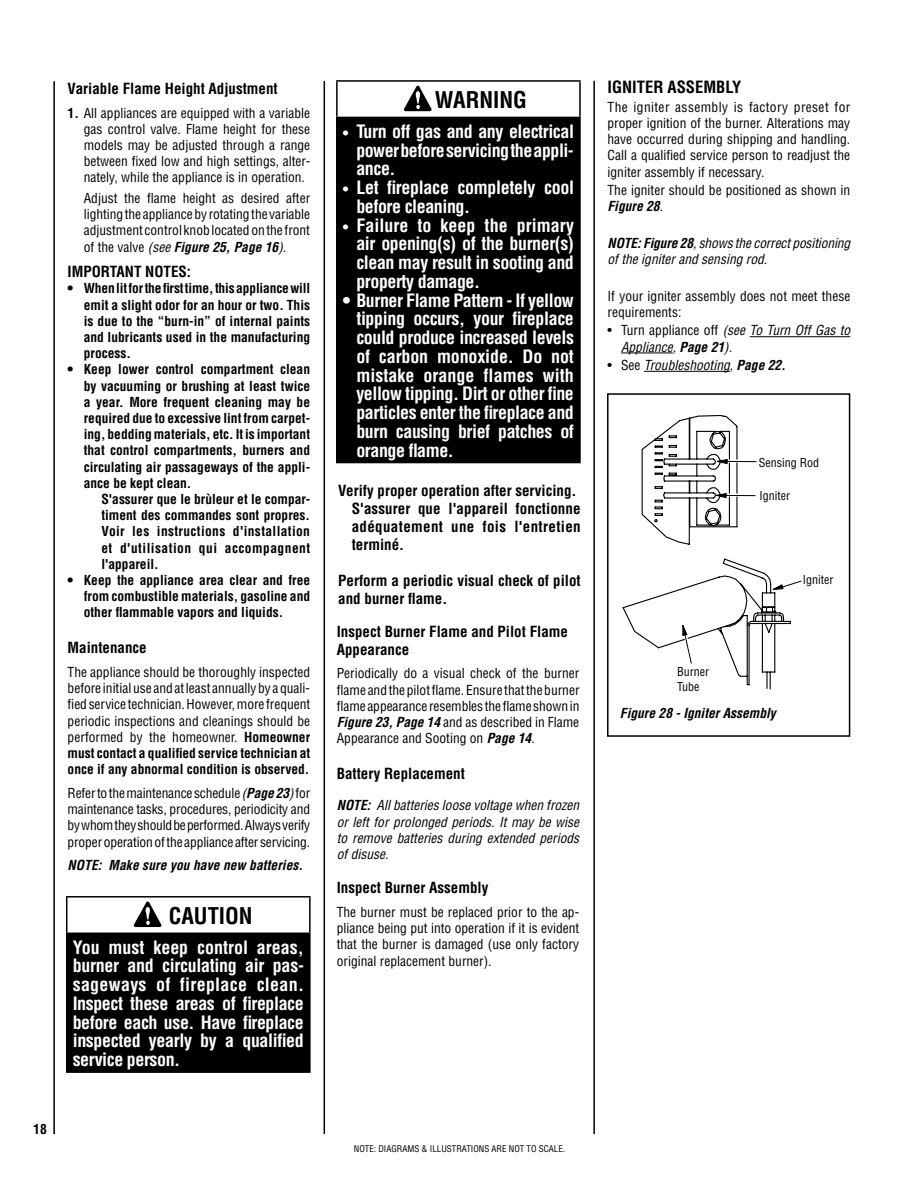
<style>
.page{position:relative;width:918px;height:1188px;background:#fff}
.page>*{position:absolute;margin:0;border:0;box-sizing:border-box;transform-origin:0 0}
.t1{font:700 condensed 22.5px "Helvetica";color:#000}
.t2{font:700 condensed 18px/18.8px "Helvetica";letter-spacing:-.025em;color:#fff;text-align:justify}
.t3{font:700 condensed 16.5px "Helvetica";color:#000}
.t4{font:700 condensed 15px/18px "Helvetica";color:#000}
.t5{font:condensed 13.5px/16.2px "Helvetica";color:#000;text-align:justify}
.t6{font:700 condensed 13.5px/16.2px "Helvetica";color:#000;text-align:justify}
.t7{font:italic condensed 13.5px/16.2px "Helvetica";color:#000}
.t8{font:italic 700 condensed 13.5px "Helvetica";letter-spacing:.005em;color:#000}
.t9{font:condensed 12px/14.4px "Helvetica";color:#000}
.t10{font:condensed 9px "Helvetica";color:#000}
.s1{font-weight:700}
.s2{font-style:italic}
.s3{font-weight:700;font-style:italic}
.s4{font-size:13.5px}
.s5{font-style:normal}
</style>
<div class="page">
<hr style="left:324px;top:81px;width:1px;height:1053px;background:#000">
<hr style="left:53px;top:81px;width:2px;height:1053px;background:#000">
<hr style="left:593px;top:81px;width:2px;height:1053px;background:#000">
<div style="left:607px;top:393px;width:243px;height:344px;border:2px solid #000"></div>
<div style="left:337px;top:117px;width:243px;height:346px;background:#000"></div>
<hr style="left:336px;top:82px;width:2px;height:35px;background:#000">
<hr style="left:336px;top:80px;width:245px;height:2px;background:#000">
<hr style="left:579px;top:82px;width:2px;height:35px;background:#000">
<hr style="left:336px;top:118px;width:2px;height:344px;background:#000">
<hr style="left:336px;top:117px;width:245px;height:1px;background:#000">
<hr style="left:579px;top:118px;width:2px;height:344px;background:#000">
<hr style="left:336px;top:462px;width:245px;height:1px;background:#000">
<div style="left:67px;top:933px;width:243px;height:139px;background:#000"></div>
<hr style="left:66px;top:896px;width:245px;height:2px;background:#000">
<hr style="left:66px;top:898px;width:2px;height:35px;background:#000">
<hr style="left:309px;top:898px;width:2px;height:35px;background:#000">
<hr style="left:66px;top:933px;width:245px;height:1px;background:#000">
<hr style="left:66px;top:934px;width:2px;height:137px;background:#000">
<hr style="left:309px;top:934px;width:2px;height:137px;background:#000">
<hr style="left:66px;top:1071px;width:245px;height:2px;background:#000">
<svg style="left:401px;top:81px;width:34px;height:31px"></svg>
<svg style="left:131px;top:897px;width:34px;height:31px"></svg>
<hr style="left:750px;top:336px;width:100px;height:1px;background:#000">
<hr style="left:621px;top:353px;width:52px;height:1px;background:#000">
<hr style="left:644px;top:371px;width:86px;height:1px;background:#000">
<svg style="left:623px;top:415px;width:179px;height:274px"></svg>
<p class="t4" style="left:68px;top:79px;width:212px">Variable Flame Height Adjustment</p>
<p class="t5" style="left:84px;top:104px;width:228px;text-indent:-16px"><span class="s1">1.</span> All appliances are equipped with a variable gas control valve. Flame height for these models may be adjusted through a range between fixed low and high settings, alter&shy;nately, while the appliance is in operation.</p>
<p class="t5" style="left:84px;top:190px;width:228px">Adjust the flame height as desired after lighting the appliance by rotating the variable adjustment control knob located on the front of the valve <span class="s2">(see</span> <span class="s3">Figure 25, Page 16</span><span class="s2">).</span></p>
<p class="t4" style="left:68px;top:263px;width:125px">IMPORTANT NOTES:</p>
<p class="t6" style="left:84px;top:280px;width:228px;text-indent:-16px">• When lit for the first time, this appliance will emit a slight odor for an hour or two. This is due to the “burn-in” of internal paints and lubricants used in the manufacturing process.</p>
<p class="t6" style="left:84px;top:361px;width:228px;text-indent:-16px">• Keep lower control compartment clean by vacuuming or brushing at least twice a year. More frequent cleaning may be required due to excessive lint from carpet&shy;ing, bedding materials, etc. It is important that control compartments, burners and circulating air passageways of the appli&shy;ance be kept clean.</p>
<p class="t6" style="left:101px;top:491px;width:210px">S'assurer que le brùleur et le compar&shy;timent des commandes sont propres.<br>Voir les instructions d'installation et d'utilisation qui accompagnent l'appareil.</p>
<p class="t6" style="left:84px;top:572px;width:228px;text-indent:-16px">• Keep the appliance area clear and free from combustible materials, gasoline and other flammable vapors and liquids.</p>
<p class="t4" style="left:68px;top:639px;width:81px">Maintenance</p>
<p class="t5" style="left:68px;top:664px;width:244px">The appliance should be thoroughly inspected before initial use and at least annually by a quali&shy;fied service technician. However, more frequent periodic inspections and cleanings should be performed by the homeowner. <span class="s1">Homeowner must contact a qualified service technician at once if any abnormal condition is observed.</span></p>
<p class="t5" style="left:68px;top:785px;width:244px">Refer to the maintenance schedule <span class="s2">(</span><span class="s3">Page 23</span><span class="s2">)</span> for maintenance tasks, procedures, periodicity and by whom they should be performed. Always verify proper operation of the appliance after servicing.</p>
<p class="t8" style="left:68px;top:857px;width:237px">NOTE: Make sure you have new batteries.</p>
<h1 class="t1" style="left:169px;top:901px;width:85px">CAUTION</h1>
<h2 class="t2" style="left:73px;top:938px;width:233px">You must keep control areas, burner and circulating air pas&shy;sageways of fireplace clean.<br>Inspect these areas of fireplace before each use. Have fireplace inspected yearly by a qualified service person.</h2>
<p class="t6" style="left:33px;top:1121px;width:15px">18</p>
<h1 class="t1" style="left:435px;top:86px;width:94px">WARNING</h1>
<h2 class="t2" style="left:356px;top:122px;width:219px;text-indent:-14px"><span class="s4">•</span> Turn off gas and any electrical power before servicing the appli&shy;ance.</h2>
<h2 class="t2" style="left:356px;top:178px;width:219px;text-indent:-14px"><span class="s4">•</span> Let fireplace completely cool before cleaning.</h2>
<h2 class="t2" style="left:356px;top:216px;width:219px;text-indent:-14px"><span class="s4">•</span> Failure to keep the primary air opening(s) of the burner(s) clean may result in sooting and property damage.</h2>
<p class="t2" style="left:356px;top:291px;width:219px;text-indent:-14px">• Burner Flame Pattern - If yellow tipping occurs, your fireplace could produce increased levels of carbon monoxide. Do not mistake orange flames with yellow tipping. Dirt or other fine particles enter the fireplace and burn causing brief patches of orange flame.</p>
<p class="t4" style="left:352px;top:481px;width:230px;text-indent:-14px">Verify proper operation after servicing.<br>S'assurer que l'appareil fonctionne adéquatement une fois l'entretien terminé.</p>
<p class="t4" style="left:338px;top:571px;width:244px">Perform a periodic visual check of pilot and burner flame.</p>
<p class="t4" style="left:337px;top:622px;width:233px">Inspect Burner Flame and Pilot Flame<br>Appearance</p>
<p class="t5" style="left:337px;top:665px;width:244px">Periodically do a visual check of the burner flame and the pilot flame. Ensure that the burner flame appearance resembles the flame shown in <span class="s3">Figure 23, Page 14</span> and as described in Flame Appearance and Sooting on <span class="s3">Page 14</span>.</p>
<p class="t4" style="left:337px;top:765px;width:130px">Battery Replacement</p>
<p class="t7" style="left:337px;top:797px;width:244px;text-align:justify"><span class="s1">NOTE:</span> All batteries loose voltage when frozen or left for prolonged periods. It may be wise to remove batteries during extended periods of disuse.</p>
<p class="t4" style="left:337px;top:879px;width:153px">Inspect Burner Assembly</p>
<p class="t5" style="left:337px;top:904px;width:244px">The burner must be replaced prior to the ap&shy;pliance being put into operation if it is evident that the burner is damaged (use only factory original replacement burner).</p>
<p class="t10" style="left:354px;top:1143px;width:213px">NOTE: DIAGRAMS &amp; ILLUSTRATIONS ARE NOT TO SCALE.</p>
<p class="t3" style="left:608px;top:77px;width:135px">IGNITER ASSEMBLY</p>
<p class="t5" style="left:608px;top:99px;width:244px">The igniter assembly is factory preset for proper ignition of the burner. Alterations may have occurred during shipping and handling.<br>Call a qualified service person to readjust the igniter assembly if necessary.</p>
<p class="t5" style="left:608px;top:182px;width:244px">The igniter should be positioned as shown in<br><span class="s3">Figure 28</span>.</p>
<p class="t7" style="left:608px;top:235px;width:244px"><span class="s1">NOTE: Figure 28</span>, shows the correct positioning of the igniter and sensing rod.</p>
<p class="t5" style="left:608px;top:288px;width:244px">If your igniter assembly does not meet these requirements:</p>
<p class="t7" style="left:621px;top:322px;width:231px;text-indent:-13px"><span class="s5">• Turn appliance off</span> (see To Turn Off Gas to<br>Appliance, <span class="s1">Page 21</span>).</p>
<p class="t7" style="left:608px;top:357px;width:180px"><span class="s5">• See</span> Troubleshooting<span class="s5">,</span> <span class="s1">Page 22.</span></p>
<p class="t9" style="left:759px;top:455px;width:62px">Sensing Rod</p>
<p class="t9" style="left:759px;top:488px;width:32px">Igniter</p>
<p class="t9" style="left:803px;top:573px;width:32px">Igniter</p>
<p class="t9" style="left:677px;top:665px;width:33px">Burner<br>Tube</p>
<p class="t8" style="left:620px;top:704px;width:157px">Figure 28 - Igniter Assembly</p>
</div>
